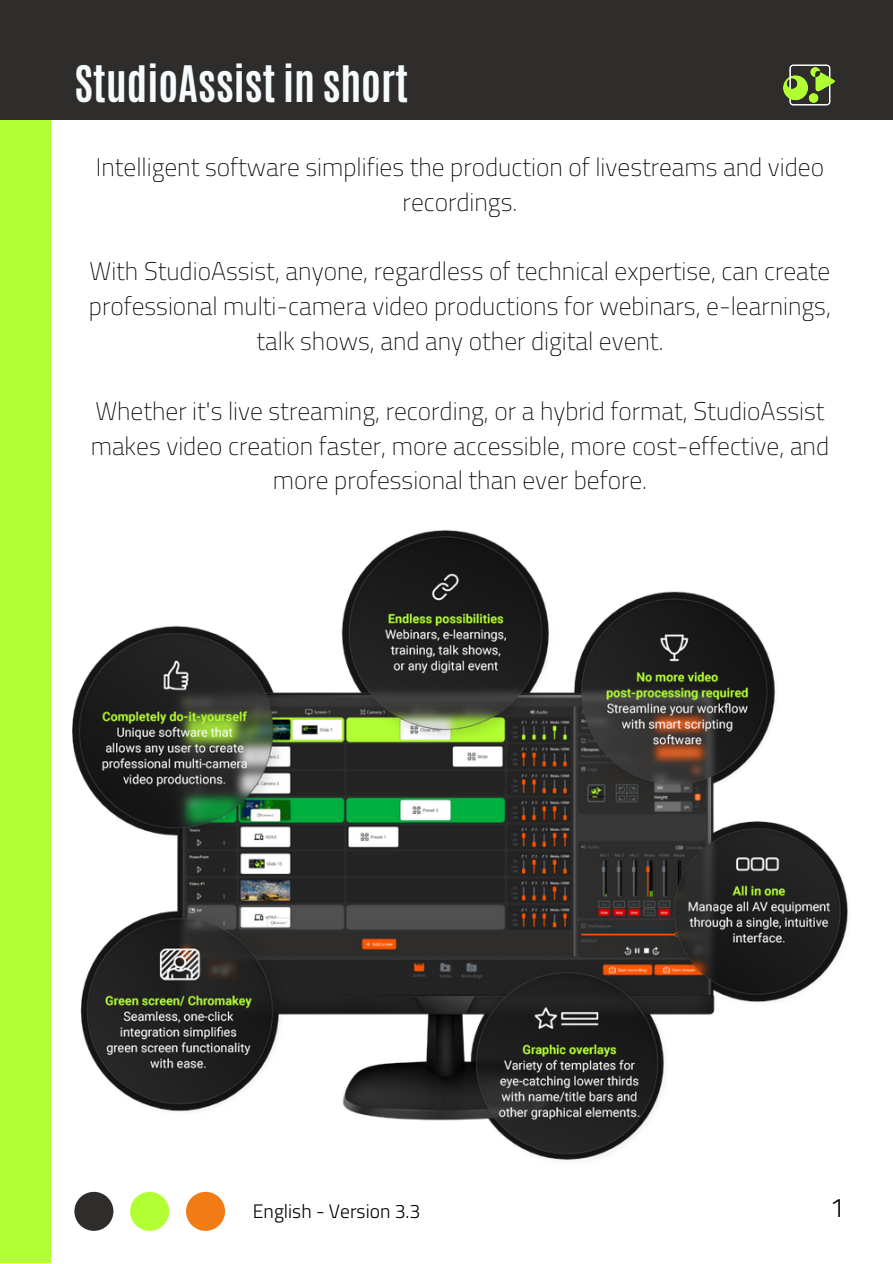
<style>
.page{position:relative;width:893px;height:1264px;background:#fff}
.page>*{position:absolute;margin:0;border:0;box-sizing:border-box;transform-origin:0 0}
.t1{font:700 42px "Antonio";color:#f6fbfe}
.t2{font:300 27px "Titillium Web";color:#000}
.t3{font:100 25.5px/34.8px "Titillium Web";color:#000;text-align:center}
.t4{font:300 19.5px "Titillium Web";color:#000}
</style>
<div class="page">
<div style="left:0;top:0;width:51px;height:1262px;background:#b2ff33"></div>
<div style="left:0;top:0;width:892px;height:120px;background:#2e2d2c"></div>
<img style="left:783px;top:64px;width:52px;height:42px">
<div style="left:130px;top:1191px;width:39px;height:39px;background:#b2ff33;border-radius:50%"></div>
<div style="left:186px;top:1191px;width:39px;height:39px;background:#f17b15;border-radius:50%"></div>
<div style="left:74px;top:1191px;width:39px;height:39px;background:#2e2d2c;border-radius:50%"></div>
<img style="left:72px;top:530px;width:776px;height:630px">
<p class="t1" style="left:74px;top:54px;width:335px">StudioAssist in short</p>
<p class="t3" style="left:96px;top:149px;width:729px">Intelligent software simplifies the production of livestreams and video recordings.</p>
<p class="t3" style="left:89px;top:253px;width:743px">With StudioAssist, anyone, regardless of technical expertise, can create professional multi-camera video productions for webinars, e-learnings, talk shows, and any other digital event.</p>
<p class="t3" style="left:91px;top:393px;width:739px">Whether it's live streaming, recording, or a hybrid format, StudioAssist makes video creation faster, more accessible, more cost-effective, and more professional than ever before.</p>
<p class="t4" style="left:253px;top:1195px;width:169px">English - Version 3.3</p>
<p class="t2" style="left:829px;top:1186px;width:17px">1</p>
</div>
